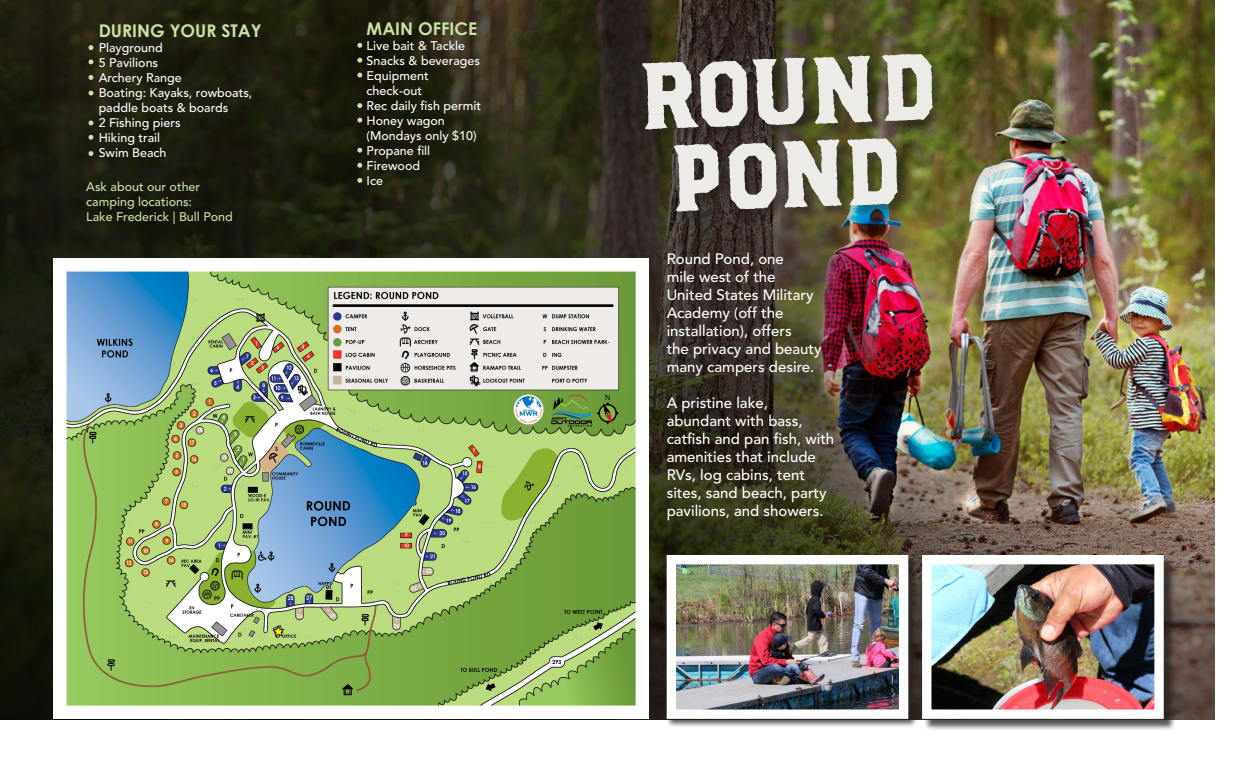
<style>
.page{position:relative;width:1260px;height:765px;background:#fff}
.page>*{position:absolute;margin:0;border:0;box-sizing:border-box;transform-origin:0 0}
.t1{font:700 17.5px "Century Gothic";color:#cae2a4}
.t2{font:500 15px/18px "Avenir LT Std";color:#fff}
.t3{font:500 12.5px/15px "Avenir LT Std";color:#fff}
.t4{font:500 12.5px/15px "Avenir LT Std";color:#cae2a4}
</style>
<div class="page">
<img style="left:0;top:0;width:1215px;height:720px">
<div style="left:924px;top:557px;width:251px;height:173px;background:#231f20;opacity:.75"></div>
<img style="left:932px;top:565px;width:222px;height:144px">
<div style="left:922px;top:555px;width:242px;height:164px;border:9px solid #fff"></div>
<div style="left:666px;top:554px;width:252px;height:174px;background:#231f20;opacity:.75"></div>
<img style="left:677px;top:565px;width:221px;height:144px">
<div style="left:667px;top:555px;width:241px;height:164px;border:9px solid #fff"></div>
<div style="left:642px;top:54px;width:303px;height:171px;background:#231f20;opacity:.5"></div>
<svg style="left:882px;top:54px;width:51px;height:67px;background:#bab8ab"></svg>
<svg style="left:813px;top:55px;width:59px;height:69px;background:#b3b2a4"></svg>
<svg style="left:642px;top:57px;width:163px;height:73px;background:#9d9994"></svg>
<svg style="left:783px;top:138px;width:115px;height:70px;background:#afada0"></svg>
<svg style="left:728px;top:143px;width:49px;height:66px;background:#b0aca9"></svg>
<svg style="left:674px;top:144px;width:45px;height:68px;background:#aca8a5"></svg>
<svg style="left:357px;top:43px;width:5px;height:5px"></svg>
<svg style="left:357px;top:58px;width:5px;height:5px"></svg>
<svg style="left:357px;top:73px;width:5px;height:5px"></svg>
<svg style="left:357px;top:103px;width:5px;height:5px"></svg>
<svg style="left:357px;top:118px;width:5px;height:5px"></svg>
<svg style="left:357px;top:148px;width:5px;height:5px"></svg>
<svg style="left:357px;top:163px;width:5px;height:5px"></svg>
<svg style="left:357px;top:178px;width:5px;height:5px"></svg>
<img style="left:54px;top:259px;width:595px;height:460px">
<svg style="left:88px;top:45px;width:5px;height:5px"></svg>
<svg style="left:88px;top:59px;width:5px;height:5px"></svg>
<svg style="left:88px;top:75px;width:5px;height:5px"></svg>
<svg style="left:88px;top:91px;width:5px;height:5px"></svg>
<svg style="left:88px;top:120px;width:5px;height:5px"></svg>
<svg style="left:88px;top:135px;width:5px;height:5px"></svg>
<svg style="left:88px;top:151px;width:5px;height:5px"></svg>
<p class="t1" style="left:99px;top:17px;width:165px">DURING YOUR STAY</p>
<p class="t3" style="left:99px;top:40px;width:66px">Playground</p>
<p class="t3" style="left:99px;top:55px;width:61px">5 Pavilions</p>
<p class="t3" style="left:99px;top:70px;width:85px">Archery Range</p>
<p class="t3" style="left:99px;top:85px;width:155px">Boating: Kayaks, rowboats, paddle boats &amp; boards</p>
<p class="t3" style="left:99px;top:115px;width:83px">2 Fishing piers</p>
<p class="t3" style="left:99px;top:130px;width:63px">Hiking trail</p>
<p class="t3" style="left:99px;top:145px;width:69px">Swim Beach</p>
<p class="t4" style="left:86px;top:179px;width:115px">Ask about our other camping locations:</p>
<p class="t4" style="left:86px;top:209px;width:148px">Lake Frederick | Bull Pond</p>
<p class="t1" style="left:367px;top:15px;width:112px">MAIN OFFICE</p>
<p class="t3" style="left:367px;top:38px;width:100px">Live bait &amp; Tackle</p>
<p class="t3" style="left:367px;top:53px;width:115px">Snacks &amp; beverages</p>
<p class="t3" style="left:367px;top:68px;width:64px">Equipment check-out</p>
<p class="t3" style="left:367px;top:98px;width:116px">Rec daily fish permit</p>
<p class="t3" style="left:367px;top:113px;width:111px">Honey wagon (Mondays only $10)</p>
<p class="t3" style="left:367px;top:143px;width:65px">Propane fill</p>
<p class="t3" style="left:367px;top:158px;width:55px">Firewood</p>
<p class="t3" style="left:367px;top:173px;width:18px">Ice</p>
<p class="t2" style="left:667px;top:250px;width:157px">Round Pond, one<br>mile west of the<br>United States Military<br>Academy (off the installation), offers<br>the privacy and beauty many campers desire.</p>
<p class="t2" style="left:667px;top:394px;width:169px">A pristine lake, abundant with bass, catfish and pan fish, with amenities that include<br>RVs, log cabins, tent sites, sand beach, party</p>
<p class="t2" style="left:667px;top:502px;width:158px">pavilions, and showers.</p>
</div>
